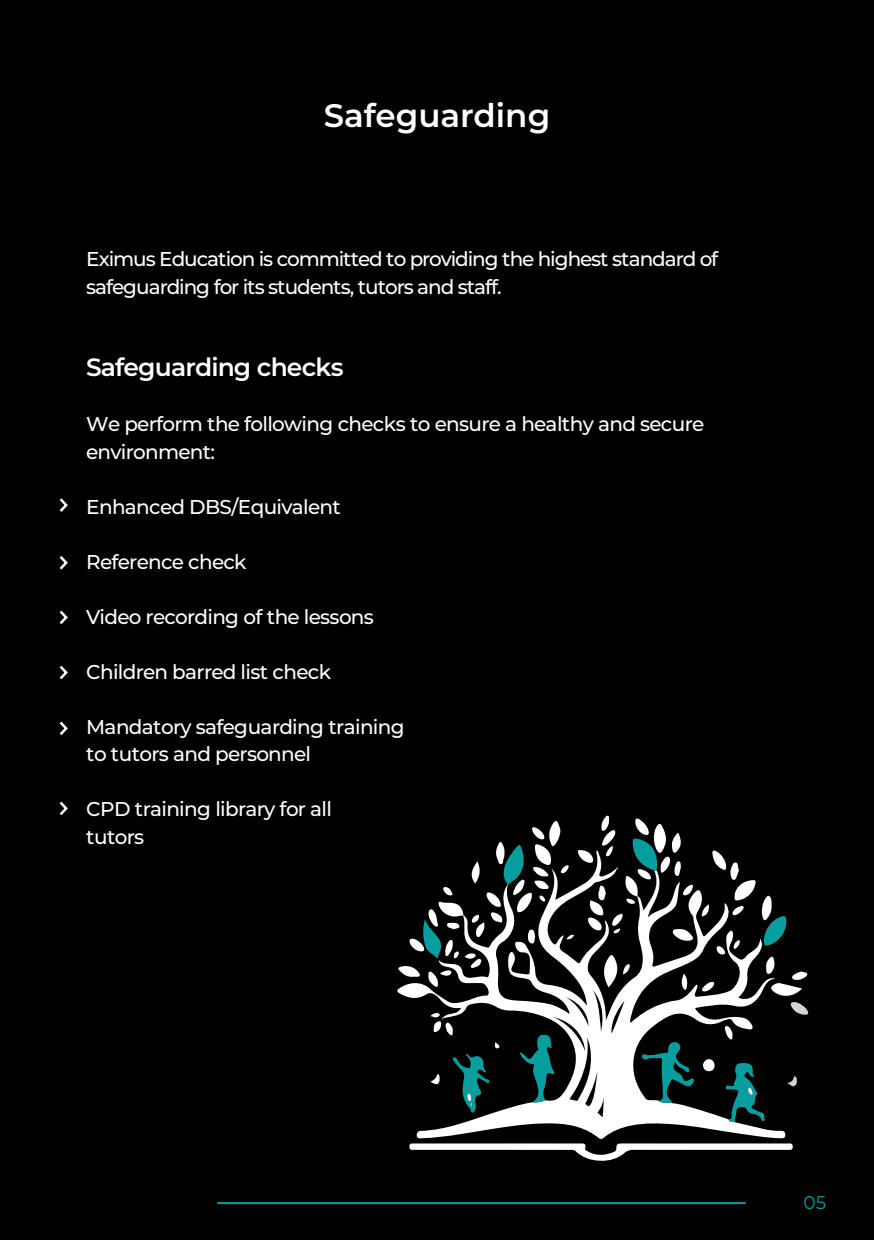
<style>
.page{position:relative;width:874px;height:1240px;background:#000}
.page>*{position:absolute;margin:0;border:0;box-sizing:border-box;transform-origin:0 0}
.t1{font:600 32.5px "Montserrat";color:#fff}
.t2{font:600 25px "Montserrat";letter-spacing:-.035em;color:#fff}
.t3{font:500 20px/27.5px "Montserrat";letter-spacing:-.04em;color:#fff}
.t4{font:18.45px "Montserrat";color:#069e9e}
</style>
<div class="page">
<svg style="left:59px;top:498px;width:9px;height:14px"></svg>
<svg style="left:59px;top:556px;width:9px;height:14px"></svg>
<svg style="left:59px;top:610px;width:9px;height:15px"></svg>
<svg style="left:59px;top:665px;width:9px;height:15px"></svg>
<svg style="left:59px;top:721px;width:9px;height:15px"></svg>
<svg style="left:59px;top:801px;width:9px;height:15px"></svg>
<svg style="left:416px;top:890px;width:369px;height:249px"></svg>
<svg style="left:409px;top:1143px;width:384px;height:18px"></svg>
<svg style="left:703px;top:1059px;width:12px;height:12px"></svg>
<svg style="left:723px;top:1025px;width:10px;height:15px"></svg>
<svg style="left:787px;top:1076px;width:10px;height:11px"></svg>
<svg style="left:702px;top:850px;width:107px;height:165px"></svg>
<svg style="left:726px;top:1063px;width:40px;height:60px"></svg>
<hr style="left:217px;top:1202px;width:529px;height:2px;background:#069e9e">
<svg style="left:397px;top:815px;width:297px;height:302px"></svg>
<h1 class="t1" style="left:324px;top:92px;width:228px">Safeguarding</h1>
<p class="t3" style="left:86px;top:244px;width:634px">Eximus Education is committed to providing the highest standard of safeguarding for its students, tutors and staff.</p>
<p class="t2" style="left:86px;top:349px;width:259px">Safeguarding checks</p>
<p class="t3" style="left:86px;top:409px;width:620px">We perform the following checks to ensure a healthy and secure environment:</p>
<p class="t3" style="left:86px;top:492px;width:256px">Enhanced DBS/Equivalent</p>
<p class="t3" style="left:86px;top:547px;width:162px">Reference check</p>
<p class="t3" style="left:86px;top:602px;width:289px">Video recording of the lessons</p>
<p class="t3" style="left:86px;top:657px;width:246px">Children barred list check</p>
<p class="t3" style="left:86px;top:712px;width:320px">Mandatory safeguarding training to tutors and personnel</p>
<p class="t3" style="left:86px;top:794px;width:247px">CPD training library for all tutors</p>
<p class="t4" style="left:804px;top:1190px;width:24px">05</p>
</div>
